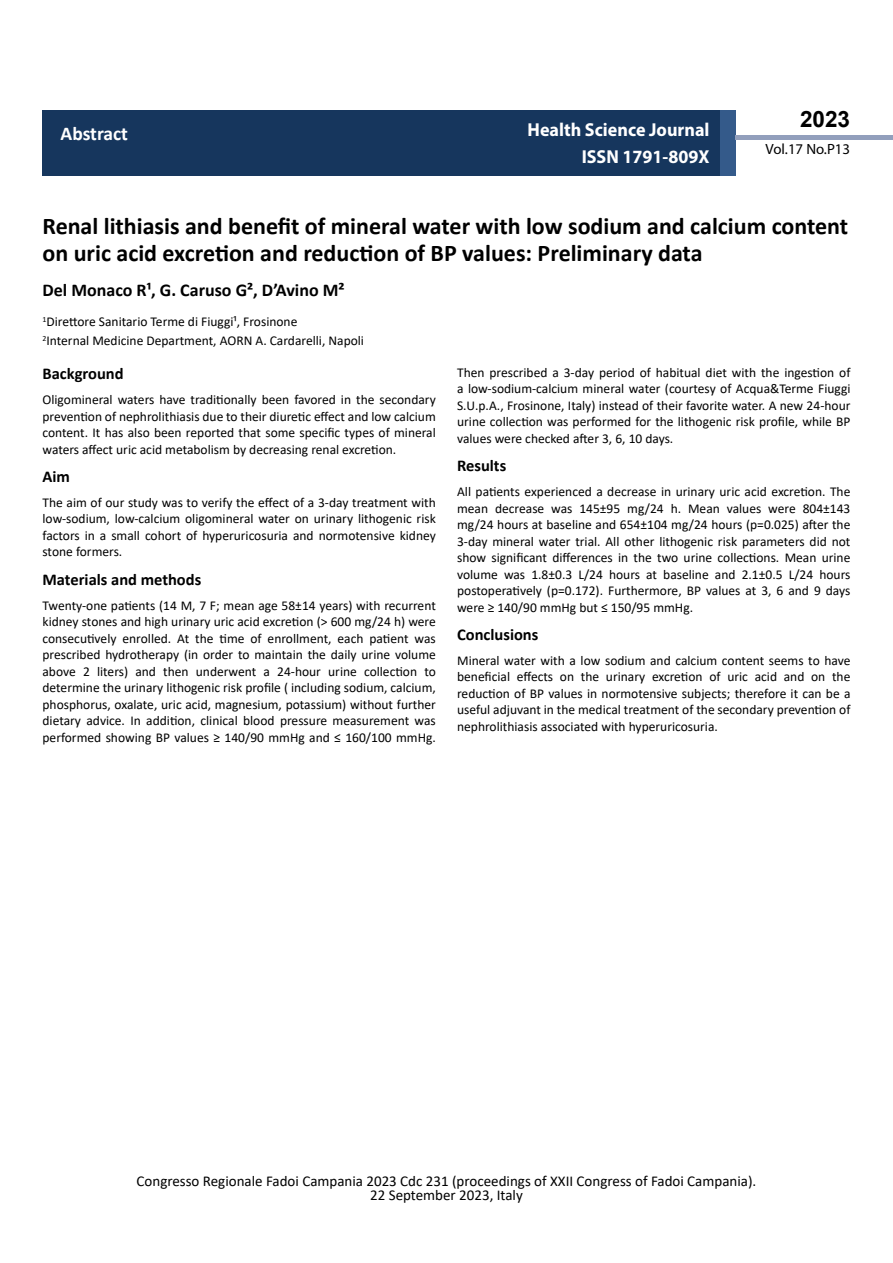
<style>
.page{position:relative;width:893px;height:1263px;background:#fff}
.page>*{position:absolute;margin:0;border:0;box-sizing:border-box;transform-origin:0 0}
.t1{font:700 24px/27px "Calibri";color:#000}
.t2{font:700 22.5px "Arial";color:#000}
.t3{font:700 19.5px "Calibri";color:#fff}
.t4{font:700 18.75px/27.2px "Myriad Pro";color:#fff;text-align:right;scale:.96 1}
.t5{font:700 18px "Calibri";color:#000}
.t6{font:700 16.5px "Calibri";color:#000}
.t7{font:15px/14.4px "Calibri";color:#000;text-align:center}
.t8{font:14.85px "Myriad Pro";color:#000}
.t9{font:13.5px/16.5px "Calibri";color:#000;text-align:justify}
</style>
<div class="page">
<div style="left:43px;top:110px;width:678px;height:66px;background:#16365d"></div>
<div style="left:720px;top:110px;width:16px;height:66px;background:#345a8a"></div>
<div style="left:736px;top:135px;width:157px;height:5px;background:#929fbc"></div>
<h3 class="t3" style="left:61px;top:120px;width:69px">Abstract</h3>
<h3 class="t4" style="left:528px;top:116px;width:191px">Health Science Journal<br>ISSN 1791-809X</h3>
<h2 class="t2" style="left:800px;top:104px;width:52px">2023</h2>
<p class="t8" style="left:766px;top:140px;width:86px">Vol.17 No.P13</p>
<h1 class="t1" style="left:43px;top:213px;width:807px">Renal lithiasis and benefit of mineral water with low sodium and calcium content on uric acid excretion and reduction of BP values: Preliminary data</h1>
<h3 class="t5" style="left:43px;top:278px;width:304px">Del Monaco R¹, G. Caruso G², D’Avino M²</h3>
<p class="t9" style="left:43px;top:312px;width:323px;line-height:19px"><sup>1</sup>Direttore Sanitario Terme di Fiuggi¹, Frosinone<br><sup>2</sup>Internal Medicine Department, AORN A. Cardarelli, Napoli</p>
<p class="t6" style="left:43px;top:362px;width:83px">Background</p>
<p class="t9" style="left:43px;top:391px;width:395px">Oligomineral waters have traditionally been favored in the secondary prevention of nephrolithiasis due to their diuretic effect and low calcium content. It has also been reported that some specific types of mineral waters affect uric acid metabolism by decreasing renal excretion.</p>
<p class="t6" style="left:43px;top:465px;width:29px">Aim</p>
<p class="t9" style="left:43px;top:494px;width:395px">The aim of our study was to verify the effect of a 3-day treatment with low-sodium, low-calcium oligomineral water on urinary lithogenic risk factors in a small cohort of hyperuricosuria and normotensive kidney stone formers.</p>
<p class="t6" style="left:43px;top:567px;width:160px">Materials and methods</p>
<p class="t9" style="left:43px;top:597px;width:395px">Twenty-one patients (14 M, 7 F; mean age 58±14 years) with recurrent kidney stones and high urinary uric acid excretion (&gt; 600 mg/24 h) were consecutively enrolled. At the time of enrollment, each patient was prescribed hydrotherapy (in order to maintain the daily urine volume above 2 liters) and then underwent a 24-hour urine collection to determine the urinary lithogenic risk profile ( including sodium, calcium, phosphorus, oxalate, uric acid, magnesium, potassium) without further dietary advice. In addition, clinical blood pressure measurement was performed showing BP values ≥ 140/90 mmHg and ≤ 160/100 mmHg.</p>
<p class="t9" style="left:457px;top:364px;width:395px">Then prescribed a 3-day period of habitual diet with the ingestion of a low-sodium-calcium mineral water (courtesy of Acqua&amp;Terme Fiuggi S.U.p.A., Frosinone, Italy) instead of their favorite water. A new 24-hour urine collection was performed for the lithogenic risk profile, while BP values were checked after 3, 6, 10 days.</p>
<p class="t6" style="left:457px;top:454px;width:51px">Results</p>
<p class="t9" style="left:457px;top:483px;width:395px">All patients experienced a decrease in urinary uric acid excretion. The mean decrease was 145±95 mg/24 h. Mean values were 804±143 mg/24 hours at baseline and 654±104 mg/24 hours (p=0.025) after the 3-day mineral water trial. All other lithogenic risk parameters did not show significant differences in the two urine collections. Mean urine volume was 1.8±0.3 L/24 hours at baseline and 2.1±0.5 L/24 hours postoperatively (p=0.172). Furthermore, BP values at 3, 6 and 9 days were ≥ 140/90 mmHg but ≤ 150/95 mmHg.</p>
<p class="t6" style="left:457px;top:623px;width:83px">Conclusions</p>
<p class="t9" style="left:457px;top:652px;width:395px">Mineral water with a low sodium and calcium content seems to have beneficial effects on the urinary excretion of uric acid and on the reduction of BP values in normotensive subjects; therefore it can be a useful adjuvant in the medical treatment of the secondary prevention of nephrolithiasis associated with hyperuricosuria.</p>
<p class="t7" style="left:137px;top:1173px;width:621px">Congresso Regionale Fadoi Campania 2023 Cdc 231 (proceedings of XXII Congress of Fadoi Campania).<br>22 September 2023, Italy</p>
</div>
